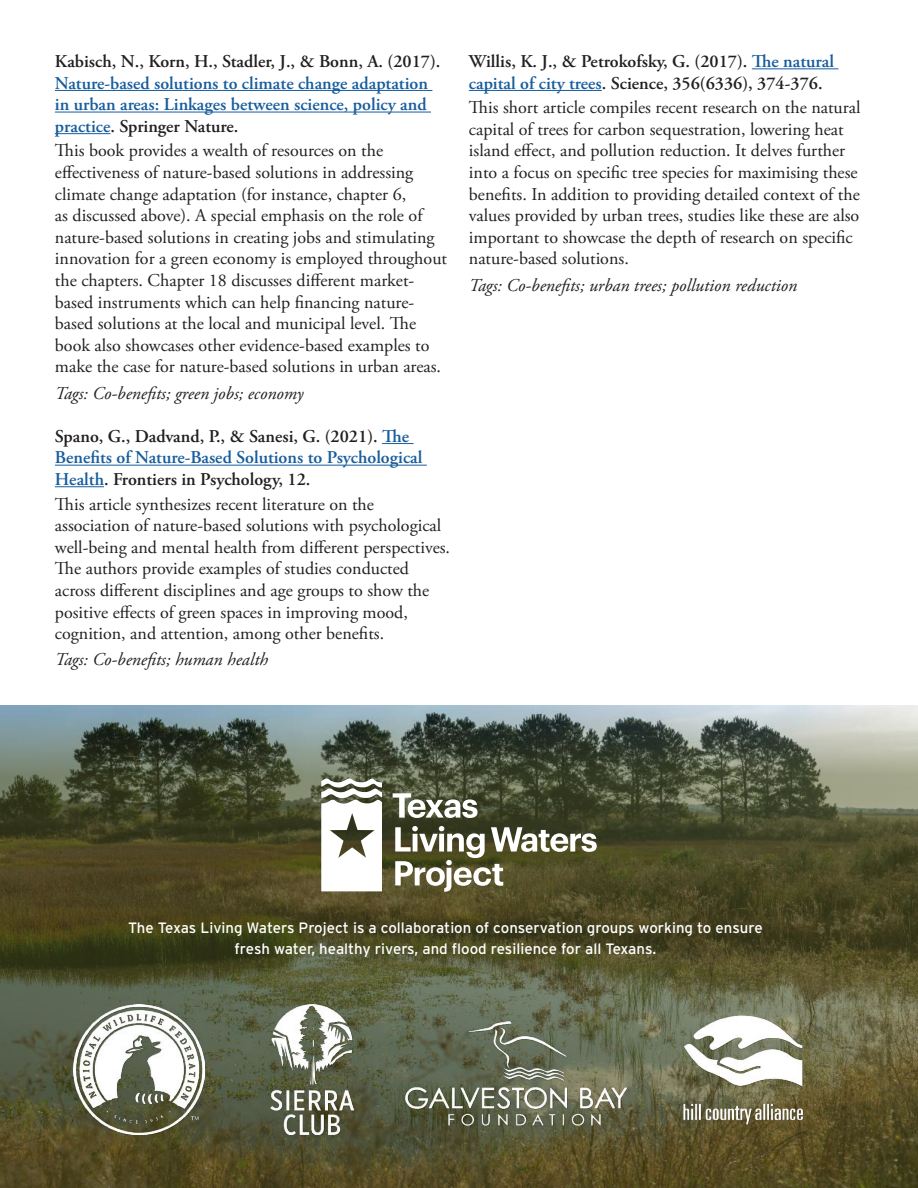
<style>
.page{position:relative;width:918px;height:1188px;background:#fff}
.page>*{position:absolute;margin:0;border:0;box-sizing:border-box;transform-origin:0 0}
.t1{font:18px/21.6px "Adobe Garamond Pro";color:#231f20}
.t2{font:600 18px/21.6px "Adobe Garamond Pro";color:#231f20}
.t3{font:600 18px/21.6px "Adobe Garamond Pro";color:#175d9e;text-align:justify}
.t4{font:italic 18px "Adobe Garamond Pro";color:#231f20}
.t5{font:15px/21px "Interstate";color:#fff;text-align:center}
.s1{color:#231f20}
.s2{color:#175d9e}
</style>
<div class="page">
<hr style="left:55px;top:90px;width:377px;height:1px;background:#175d9e">
<hr style="left:55px;top:112px;width:376px;height:1px;background:#175d9e">
<hr style="left:55px;top:133px;width:55px;height:1px;background:#175d9e">
<hr style="left:382px;top:443px;width:32px;height:1px;background:#175d9e">
<hr style="left:55px;top:465px;width:372px;height:1px;background:#175d9e">
<hr style="left:55px;top:486px;width:49px;height:1px;background:#175d9e">
<hr style="left:752px;top:68px;width:86px;height:1px;background:#175d9e">
<hr style="left:469px;top:90px;width:133px;height:1px;background:#175d9e">
<svg style="left:0;top:706px;width:918px;height:482px;background:#57583b"></svg>
<img style="left:271px;top:1004px;width:82px;height:131px">
<img style="left:74px;top:1004px;width:130px;height:131px">
<img style="left:678px;top:1011px;width:132px;height:117px">
<svg style="left:321px;top:778px;width:61px;height:113px"></svg>
<svg style="left:395px;top:826px;width:202px;height:66px"></svg>
<svg style="left:393px;top:793px;width:85px;height:25px"></svg>
<img style="left:401px;top:1018px;width:230px;height:110px">
<p class="t2" style="left:55px;top:51px;width:387px">Kabisch, N., Korn, H., Stadler, J., &amp; Bonn, A. (2017).</p>
<p class="t3" style="left:55px;top:72px;width:375px">Nature-based solutions to climate change adaptation in urban areas: Linkages between science, policy and practice<span class="s1">. Springer Nature.</span></p>
<p class="t1" style="left:55px;top:141px;width:394px">This book provides a wealth of resources on the effectiveness of nature-based solutions in addressing climate change adaptation (for instance, chapter 6,<br>as discussed above). A special emphasis on the role of nature-based solutions in creating jobs and stimulating innovation for a green economy is employed throughout the chapters. Chapter 18 discusses different market&shy;based instruments which can help financing nature&shy;based solutions at the local and municipal level. The book also showcases other evidence-based examples to make the case for nature-based solutions in urban areas.</p>
<p class="t4" style="left:55px;top:382px;width:250px">Tags: Co-benefits; green jobs; economy</p>
<p class="t2" style="left:55px;top:425px;width:369px">Spano, G., Dadvand, P., &amp; Sanesi, G. (2021). <span class="s2">The<br>Benefits of Nature-Based Solutions to Psychological<br>Health</span>. Frontiers in Psychology, 12.</p>
<p class="t1" style="left:55px;top:494px;width:397px">This article synthesizes recent literature on the association of nature-based solutions with psychological well-being and mental health from different perspectives.<br>The authors provide examples of studies conducted across different disciplines and age groups to show the positive effects of green spaces in improving mood, cognition, and attention, among other benefits.</p>
<p class="t4" style="left:55px;top:649px;width:215px">Tags: Co-benefits; human health</p>
<p class="t2" style="left:469px;top:51px;width:367px">Willis, K. J., &amp; Petrokofsky, G. (2017). <span class="s2">The natural capital of city trees</span>. Science, 356(6336), 374-376.</p>
<p class="t1" style="left:469px;top:97px;width:393px">This short article compiles recent research on the natural capital of trees for carbon sequestration, lowering heat island effect, and pollution reduction. It delves further into a focus on specific tree species for maximising these benefits. In addition to providing detailed context of the values provided by urban trees, studies like these are also important to showcase the depth of research on specific nature-based solutions.</p>
<p class="t4" style="left:469px;top:274px;width:330px">Tags: Co-benefits; urban trees; pollution reduction</p>
<p class="t5" style="left:128px;top:917px;width:636px">The Texas Living Waters Project is a collaboration of conservation groups working to ensure fresh water, healthy rivers, and flood resilience for all Texans.</p>
</div>
